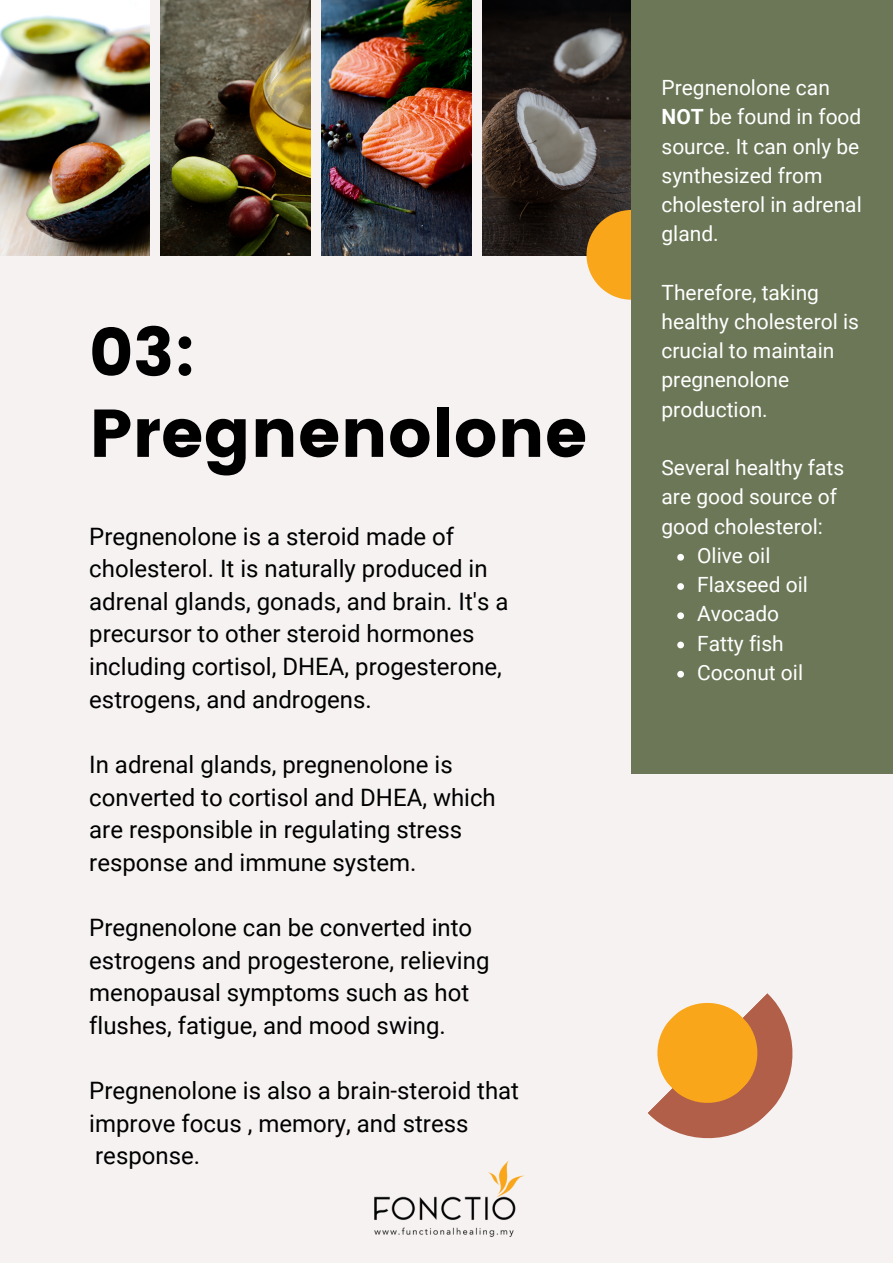
<style>
.page{position:relative;width:893px;height:1264px;background:#fff}
.page>*{position:absolute;margin:0;border:0;box-sizing:border-box;transform-origin:0 0}
.t1{font:67.5px/81px "Poppins";color:#000}
.t2{font:24px/32.5px "Roboto";color:#000}
.t3{font:21px/29.2px "Roboto";color:#fff}
.s1{font-weight:700}
</style>
<div class="page">
<div style="left:0;top:0;width:892px;height:1262px;background:#f6f2f2"></div>
<img style="left:0;top:0;width:149px;height:255px">
<img style="left:161px;top:0;width:149px;height:255px">
<img style="left:321px;top:0;width:150px;height:255px">
<img style="left:482px;top:0;width:149px;height:255px">
<div style="left:586px;top:210px;width:90px;height:90px;background:#f9a61a;border-radius:50%"></div>
<div style="left:631px;top:0;width:261px;height:773px;background:#6b7756"></div>
<svg style="left:677px;top:554px;width:7px;height:6px"></svg>
<svg style="left:677px;top:583px;width:7px;height:7px"></svg>
<svg style="left:677px;top:612px;width:7px;height:7px"></svg>
<svg style="left:677px;top:641px;width:7px;height:7px"></svg>
<svg style="left:677px;top:671px;width:7px;height:6px"></svg>
<svg style="left:648px;top:993px;width:145px;height:146px"></svg>
<img style="left:374px;top:1160px;width:151px;height:77px">
<h1 class="t1" style="left:89px;top:312px;width:499px">03:<br>Pregnenolone</h1>
<p class="t2" style="left:89px;top:520px;width:420px">Pregnenolone is a steroid made of cholesterol. It is naturally produced in adrenal glands, gonads, and brain. It's a precursor to other steroid hormones including cortisol, DHEA, progesterone, estrogens, and androgens.</p>
<p class="t2" style="left:89px;top:748px;width:408px">In adrenal glands, pregnenolone is converted to cortisol and DHEA, which are responsible in regulating stress response and immune system.</p>
<p class="t2" style="left:89px;top:911px;width:401px">Pregnenolone can be converted into estrogens and progesterone, relieving menopausal symptoms such as hot flushes, fatigue, and mood swing.</p>
<p class="t2" style="left:89px;top:1074px;width:431px">Pregnenolone is also a brain-steroid that improve focus , memory, and stress response.</p>
<p class="t3" style="left:661px;top:73px;width:202px">Pregnenolone can<br><span class="s1">NOT</span> be found in food source. It can only be synthesized from cholesterol in adrenal gland.</p>
<p class="t3" style="left:661px;top:278px;width:199px">Therefore, taking healthy cholesterol is crucial to maintain pregnenolone production.</p>
<p class="t3" style="left:661px;top:453px;width:184px">Several healthy fats are good source of good cholesterol:</p>
<p class="t3" style="left:697px;top:541px;width:112px">Olive oil<br>Flaxseed oil<br>Avocado<br>Fatty fish<br>Coconut oil</p>
</div>
